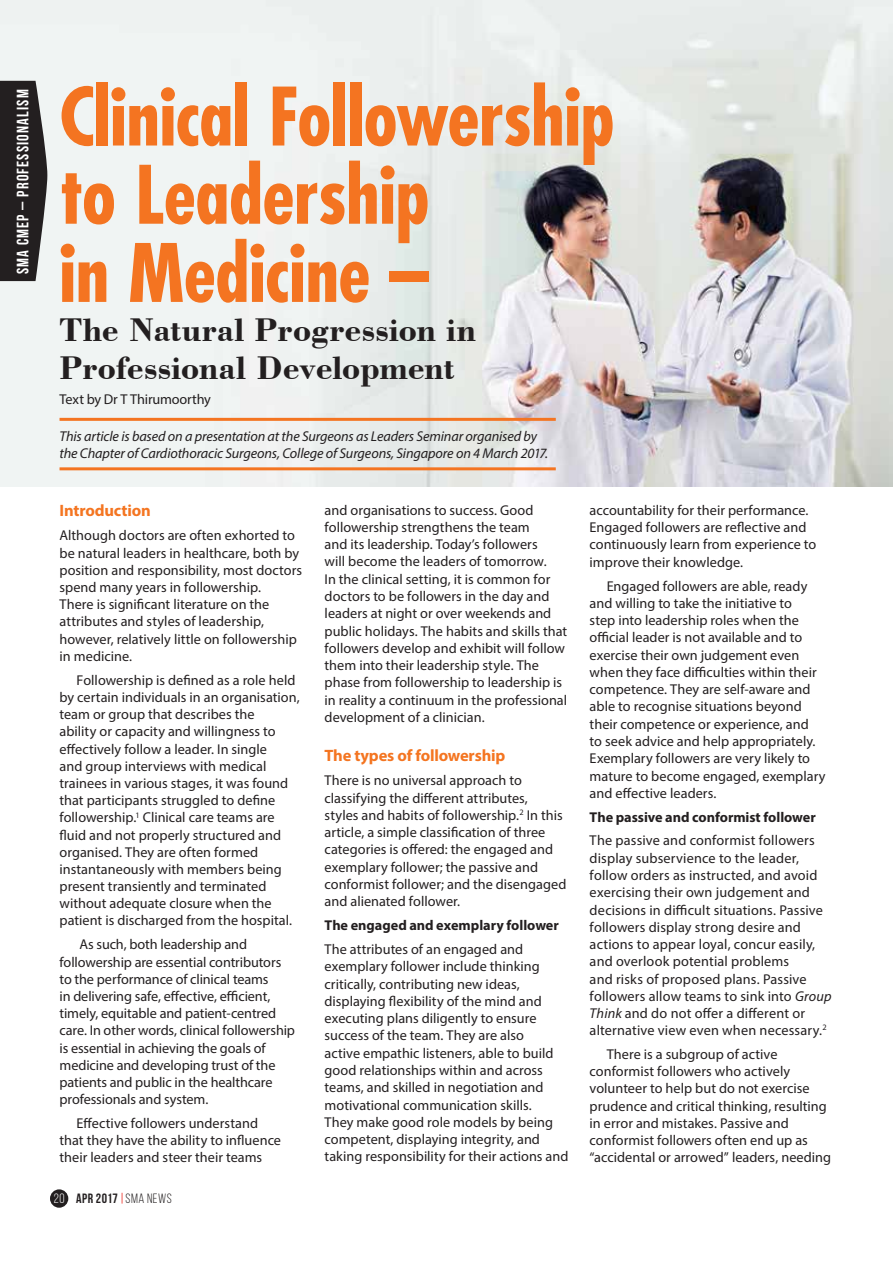
<style>
.page{position:relative;width:893px;height:1263px;background:#fff}
.page>*{position:absolute;margin:0;border:0;box-sizing:border-box;transform-origin:0 0}
.t1{font:700 condensed 78.15px/78.2px "Futura Std";letter-spacing:-.005em;color:#f47421}
.t2{font:700 34.5px/37.5px "Bodoni BT";color:#231f20}
.t3{font:700 16.5px "Myriad Pro";letter-spacing:-.01em;color:#f47521}
.t4{font:700 16.5px "Bebas Neue";letter-spacing:.07em;color:#fff}
.t5{font:14.25px/17.2px "Myriad Pro";color:#231f20}
.t6{font:italic 14.25px/17.4px "Myriad Pro";letter-spacing:-.01em;color:#231f20}
.t7{font:700 14.25px "Myriad Pro";letter-spacing:-.005em;color:#231f20}
.t8{font:13.5px "Bebas Neue";letter-spacing:.04em;color:#231f20}
.s1{color:#fff}
.s2{font-style:inherit}
.s3{font-style:italic}
</style>
<div class="page">
<img style="left:0;top:0;width:893px;height:486px">
<hr style="left:60px;top:467px;width:496px;height:3px;background:#f47421">
<hr style="left:60px;top:418px;width:496px;height:3px;background:#f47421">
<svg style="left:0;top:81px;width:47px;height:200px;background:#383536"></svg>
<div style="left:50px;top:1189px;width:18px;height:19px;background:#231f20;border-radius:50%"></div>
<p class="t4" style="left:14px;top:274px;width:186px;rotate:-90deg">SMA CMEP – PROFESSIONALISM</p>
<h1 class="t1" style="left:60px;top:78px;width:557px">Clinical Followership to Leadership<br>in Medicine –</h1>
<h2 class="t2" style="left:60px;top:310px;width:418px">The Natural Progression in<br>Professional Development</h2>
<p class="t5" style="left:60px;top:391px;width:153px">Text by Dr T Thirumoorthy</p>
<p class="t6" style="left:60px;top:427px;width:490px">This article is based on a presentation at the Surgeons as Leaders Seminar organised by the Chapter of Cardiothoracic Surgeons, College of Surgeons, Singapore on 4 March 2017.</p>
<p class="t3" style="left:60px;top:500px;width:93px">Introduction</p>
<p class="t5" style="left:60px;top:527px;width:244px">Although doctors are often exhorted to be natural leaders in healthcare, both by position and responsibility, most doctors spend many years in followership.<br>There is significant literature on the attributes and styles of leadership, however, relatively little on followership in medicine.</p>
<p class="t5" style="left:60px;top:671px;width:242px;text-indent:17px">Followership is defined as a role held by certain individuals in an organisation, team or group that describes the<br>ability or capacity and willingness to effectively follow a leader. In single<br>and group interviews with medical trainees in various stages, it was found that participants struggled to define followership.<sup>1</sup> Clinical care teams are fluid and not properly structured and organised. They are often formed instantaneously with members being present transiently and terminated without adequate closure when the patient is discharged from the hospital.</p>
<p class="t5" style="left:60px;top:936px;width:237px;text-indent:20px">As such, both leadership and followership are essential contributors to the performance of clinical teams<br>in delivering safe, effective, efficient, timely, equitable and patient-centred care. In other words, clinical followership is essential in achieving the goals of medicine and developing trust of the patients and public in the healthcare professionals and system.</p>
<p class="t5" style="left:60px;top:1114px;width:223px;text-indent:17px">Effective followers understand that they have the ability to influence their leaders and steer their teams</p>
<p class="t8" style="left:54px;top:1191px;width:119px"><span class="s1">20</span> apr 2017 <span class="s2">SMA NEWS</span></p>
<p class="t5" style="left:325px;top:501px;width:244px">and organisations to success. Good followership strengthens the team<br>and its leadership. Today’s followers<br>will become the leaders of tomorrow.<br>In the clinical setting, it is common for doctors to be followers in the day and leaders at night or over weekends and public holidays. The habits and skills that followers develop and exhibit will follow them into their leadership style. The phase from followership to leadership is in reality a continuum in the professional development of a clinician.</p>
<p class="t3" style="left:325px;top:745px;width:182px">The types of followership</p>
<p class="t5" style="left:325px;top:772px;width:243px">There is no universal approach to classifying the different attributes,<br>styles and habits of followership.<sup>2</sup> In this article, a simple classification of three categories is offered: the engaged and exemplary follower; the passive and conformist follower; and the disengaged and alienated follower.</p>
<p class="t7" style="left:325px;top:916px;width:236px">The engaged and exemplary follower</p>
<p class="t5" style="left:325px;top:940px;width:245px">The attributes of an engaged and exemplary follower include thinking critically, contributing new ideas, displaying flexibility of the mind and executing plans diligently to ensure success of the team. They are also<br>active empathic listeners, able to build good relationships within and across teams, and skilled in negotiation and motivational communication skills.<br>They make good role models by being competent, displaying integrity, and taking responsibility for their actions and</p>
<p class="t5" style="left:590px;top:501px;width:228px">accountability for their performance.<br>Engaged followers are reflective and continuously learn from experience to improve their knowledge.</p>
<p class="t5" style="left:590px;top:577px;width:237px;text-indent:17px">Engaged followers are able, ready and willing to take the initiative to<br>step into leadership roles when the official leader is not available and to exercise their own judgement even when they face difficulties within their competence. They are self-aware and able to recognise situations beyond their competence or experience, and<br>to seek advice and help appropriately.<br>Exemplary followers are very likely to mature to become engaged, exemplary and effective leaders.</p>
<p class="t7" style="left:590px;top:808px;width:228px">The passive and conformist follower</p>
<p class="t5" style="left:590px;top:832px;width:243px">The passive and conformist followers display subservience to the leader, follow orders as instructed, and avoid exercising their own judgement and decisions in difficult situations. Passive followers display strong desire and actions to appear loyal, concur easily, and overlook potential problems<br>and risks of proposed plans. Passive followers allow teams to sink into <span class="s3">Group Think</span> and do not offer a different or alternative view even when necessary.<sup>2</sup></p>
<p class="t5" style="left:590px;top:1045px;width:243px;text-indent:17px">There is a subgroup of active conformist followers who actively volunteer to help but do not exercise prudence and critical thinking, resulting in error and mistakes. Passive and conformist followers often end up as “accidental or arrowed” leaders, needing</p>
</div>
